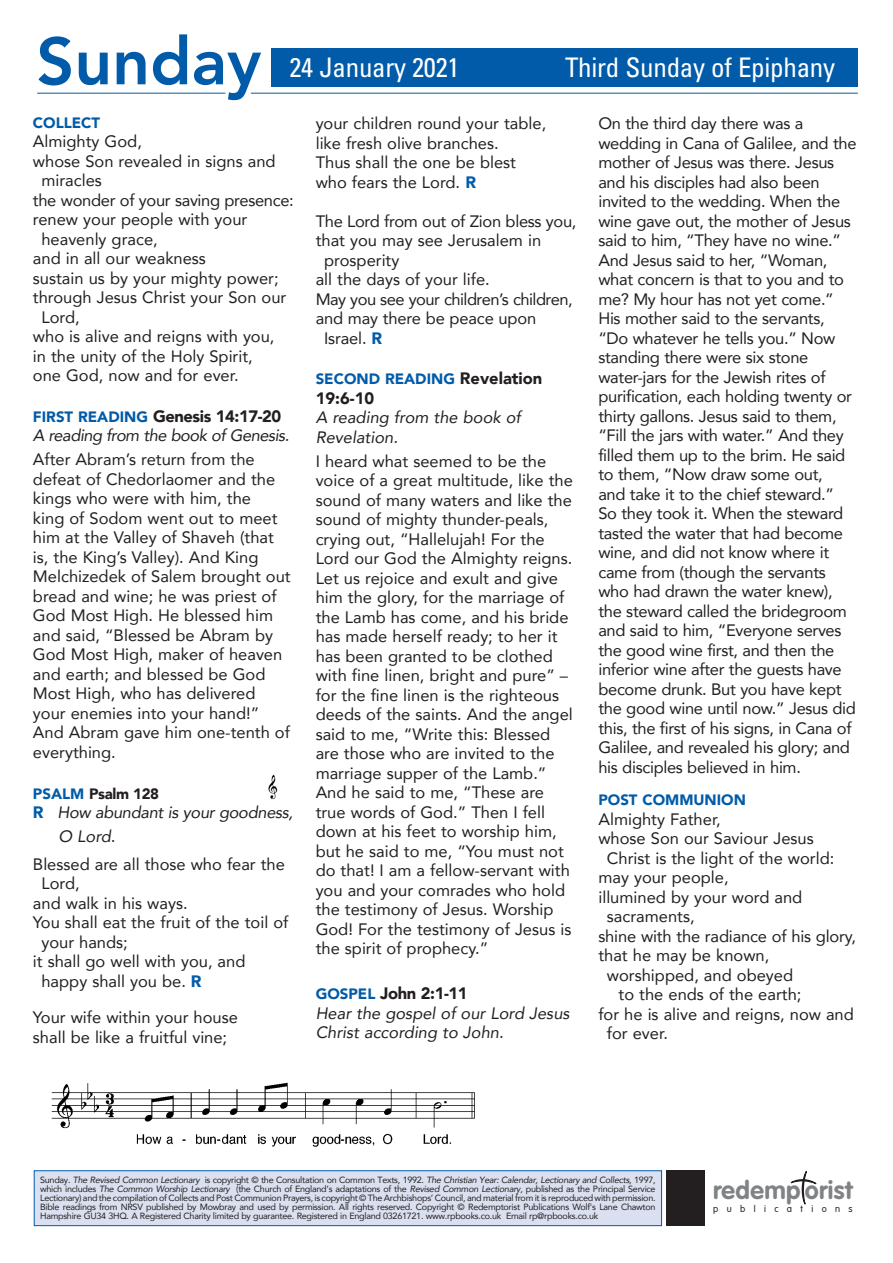
<style>
.page{position:relative;width:893px;height:1263px;background:#fff}
.page>*{position:absolute;margin:0;border:0;box-sizing:border-box;transform-origin:0 0}
.t1{font:800 66px "Avenir";color:#015ba9}
.Body_text{font:condensed 27px "Univers";letter-spacing:-.01em;color:#fff}
.t2{font:700 25.2px "VAG Rounded";letter-spacing:.015em;color:#808285}
.Body_text-2{font:16.5px/19.5px "Avenir";color:#231f20}
.Body_text-3{font:16.5px/19.5px "Avenir";letter-spacing:-.02em;color:#231f20}
.COLLECT_TEXT_AVENIR{font:16.5px/19.5px "Avenir";color:#231f20}
.Psalm_text{font:16.5px/19.5px "Avenir";color:#231f20}
._1st_reading_Italic{font:italic 16.5px/19.5px "Avenir";color:#231f20}
.HEADING_Blue{font:900 16.5px "Avenir";letter-spacing:-.025em;color:#231f20}
.Psalm_text-2{font:16.5px "Avenir";letter-spacing:-.03em;color:#231f20}
.COLLECT_TEXT_AVENIR-2{font:16.5px "Avenir";letter-spacing:-.02em;color:#231f20}
._1st_reading_Italic-2{font:italic 16.5px "Avenir";letter-spacing:-.03em;color:#231f20}
.Psalm_text-3{font:16.5px "Avenir";letter-spacing:-.02em;color:#231f20}
._1st_reading_Italic-3{font:italic 16.5px "Avenir";letter-spacing:-.02em;color:#231f20}
.HEADING_Blue-2{font:900 15px "Avenir";color:#015ba9}
.HEADING_Blue-3{font:900 15px "Avenir";letter-spacing:-.025em;color:#231f20}
.t3{font:300 9.3px "VAG Rounded";letter-spacing:.9em;color:#231f20}
.t4{font:9px/9px "Avenir";letter-spacing:-.03em;color:#231f20;text-align:justify}
.s1{font-size:15px;color:#015ba9}
.s2{color:#015ba9}
.s3{font-weight:900;font-style:normal;color:#015ba9}
.s4{font-weight:900;color:#015ba9}
.s5{font-size:16.5px;color:#231f20}
.s6{font-style:italic}
</style>
<div class="page">
<hr style="left:251px;top:93px;width:607px;height:1px;background:#015ba9">
<hr style="left:37px;top:93px;width:188px;height:1px;background:#015ba9">
<div style="left:34px;top:1171px;width:628px;height:54px;background:#dae0f0"></div>
<div style="left:34px;top:1170px;width:628px;height:56px;border:1px solid #015ba9"></div>
<svg style="left:790px;top:1171px;width:27px;height:34px"></svg>
<div style="left:667px;top:1170px;width:38px;height:56px;background:#231f20"></div>
<img style="left:51px;top:1082px;width:424px;height:65px">
<div style="left:271px;top:48px;width:587px;height:38px;background:#015ba9"></div>
<img style="left:268px;top:774px;width:10px;height:25px">
<h1 class="t1" style="left:36px;top:10px;width:226px">Sunday</h1>
<p class="Body_text" style="left:290px;top:50px;width:171px">24 January 2021</p>
<p class="Body_text" style="left:565px;top:50px;width:272px">Third Sunday of Epiphany</p>
<p class="HEADING_Blue-2" style="left:33px;top:110px;width:69px">COLLECT</p>
<p class="COLLECT_TEXT_AVENIR" style="left:33px;top:131px;width:110px">Almighty God,</p>
<p class="COLLECT_TEXT_AVENIR" style="left:41px;top:151px;width:236px;text-indent:-9px">whose Son revealed in signs and miracles</p>
<p class="COLLECT_TEXT_AVENIR-2" style="left:33px;top:187px;width:262px">the wonder of your saving presence:</p>
<p class="COLLECT_TEXT_AVENIR" style="left:41px;top:209px;width:207px;text-indent:-9px">renew your people with your heavenly grace,</p>
<p class="COLLECT_TEXT_AVENIR" style="left:33px;top:248px;width:175px">and in all our weakness</p>
<p class="COLLECT_TEXT_AVENIR" style="left:33px;top:268px;width:247px">sustain us by your mighty power;</p>
<p class="COLLECT_TEXT_AVENIR" style="left:41px;top:287px;width:246px;text-indent:-9px">through Jesus Christ your Son our<br>Lord,</p>
<p class="COLLECT_TEXT_AVENIR" style="left:33px;top:326px;width:243px">who is alive and reigns with you,</p>
<p class="COLLECT_TEXT_AVENIR" style="left:33px;top:346px;width:221px">in the unity of the Holy Spirit,</p>
<p class="COLLECT_TEXT_AVENIR" style="left:33px;top:365px;width:207px">one God, now and for ever.</p>
<p class="HEADING_Blue" style="left:33px;top:402px;width:250px"><span class="s1">FIRST READING</span> Genesis 14:17-20</p>
<p class="_1st_reading_Italic-2" style="left:33px;top:426px;width:258px">A reading from the book of Genesis.</p>
<p class="Body_text-2" style="left:33px;top:449px;width:259px">After Abram’s return from the defeat of Chedorlaomer and the kings who were with him, the<br>king of Sodom went out to meet him at the Valley of Shaveh (that is, the King’s Valley). And King<br>Melchizedek of Salem brought out bread and wine; he was priest of<br>God Most High. He blessed him and said, “Blessed be Abram by<br>God Most High, maker of heaven and earth; and blessed be God<br>Most High, who has delivered your enemies into your hand!”<br>And Abram gave him one-tenth of everything.</p>
<p class="HEADING_Blue-3" style="left:33px;top:780px;width:128px"><span class="s2">PSALM</span> Psalm 128</p>
<p class="_1st_reading_Italic-3" style="left:33px;top:802px;width:262px"><span class="s3">R</span> How abundant is your goodness,</p>
<p class="_1st_reading_Italic" style="left:58px;top:826px;width:59px">O Lord.</p>
<p class="Psalm_text" style="left:41px;top:854px;width:245px;text-indent:-9px">Blessed are all those who fear the<br>Lord,</p>
<p class="Psalm_text" style="left:33px;top:893px;width:156px">and walk in his ways.</p>
<p class="Psalm_text" style="left:41px;top:912px;width:248px;text-indent:-9px">You shall eat the fruit of the toil of your hands;</p>
<p class="Psalm_text" style="left:41px;top:951px;width:205px;text-indent:-9px">it shall go well with you, and happy shall you be. <span class="s4">R</span></p>
<p class="Psalm_text" style="left:33px;top:1007px;width:206px">Your wife within your house</p>
<p class="Psalm_text" style="left:33px;top:1027px;width:196px">shall be like a fruitful vine;</p>
<p class="Psalm_text" style="left:316px;top:113px;width:232px">your children round your table,</p>
<p class="Psalm_text" style="left:316px;top:133px;width:185px">like fresh olive branches.</p>
<p class="Psalm_text" style="left:316px;top:152px;width:202px">Thus shall the one be blest</p>
<p class="Psalm_text" style="left:316px;top:172px;width:162px">who fears the Lord. <span class="s4">R</span></p>
<p class="Psalm_text-3" style="left:316px;top:208px;width:262px">The Lord from out of Zion bless you,</p>
<p class="Psalm_text" style="left:324px;top:230px;width:219px;text-indent:-9px">that you may see Jerusalem in prosperity</p>
<p class="Psalm_text" style="left:316px;top:269px;width:176px">all the days of your life.</p>
<p class="Psalm_text-2" style="left:316px;top:286px;width:258px">May you see your children’s children,</p>
<p class="Psalm_text" style="left:324px;top:308px;width:214px;text-indent:-9px">and may there be peace upon<br>Israel. <span class="s4">R</span></p>
<p class="HEADING_Blue-2" style="left:316px;top:366px;width:228px">SECOND READING <span class="s5">Revelation</span></p>
<p class="HEADING_Blue" style="left:316px;top:384px;width:60px">19:6-10</p>
<p class="_1st_reading_Italic" style="left:316px;top:408px;width:207px">A reading from the book of<br>Revelation.</p>
<p class="Body_text-2" style="left:316px;top:451px;width:259px">I heard what seemed to be the voice of a great multitude, like the sound of many waters and like the sound of mighty thunder-peals, crying out, “Hallelujah! For the<br>Lord our God the Almighty reigns.<br>Let us rejoice and exult and give him the glory, for the marriage of the Lamb has come, and his bride has made herself ready; to her it has been granted to be clothed with fine linen, bright and pure” – for the fine linen is the righteous deeds of the saints. And the angel said to me, “Write this: Blessed are those who are invited to the marriage supper of the Lamb.”<br>And he said to me, “These are true words of God.” Then I fell down at his feet to worship him, but he said to me, “You must not do that! I am a fellow-servant with you and your comrades who hold the testimony of Jesus. Worship<br>God! For the testimony of Jesus is the spirit of prophecy.”</p>
<p class="HEADING_Blue" style="left:316px;top:979px;width:153px"><span class="s1">GOSPEL</span> John 2:1-11</p>
<p class="_1st_reading_Italic" style="left:316px;top:1003px;width:255px">Hear the gospel of our Lord Jesus<br>Christ according to John.</p>
<p class="Body_text-3" style="left:598px;top:113px;width:260px">On the third day there was a wedding in Cana of Galilee, and the mother of Jesus was there. Jesus and his disciples had also been invited to the wedding. When the wine gave out, the mother of Jesus said to him, “They have no wine.”<br>And Jesus said to her, “Woman, what concern is that to you and to me? My hour has not yet come.”<br>His mother said to the servants, “Do whatever he tells you.” Now standing there were six stone water-jars for the Jewish rites of purification, each holding twenty or thirty gallons. Jesus said to them, “Fill the jars with water.” And they filled them up to the brim. He said to them, “Now draw some out,<br>and take it to the chief steward.”<br>So they took it. When the steward tasted the water that had become wine, and did not know where it came from (though the servants who had drawn the water knew), the steward called the bridegroom and said to him, “Everyone serves the good wine first, and then the inferior wine after the guests have become drunk. But you have kept the good wine until now.” Jesus did this, the first of his signs, in Cana of<br>Galilee, and revealed his glory; and his disciples believed in him.</p>
<p class="HEADING_Blue-2" style="left:598px;top:787px;width:149px">POST COMMUNION</p>
<p class="COLLECT_TEXT_AVENIR" style="left:598px;top:808px;width:124px">Almighty Father,</p>
<p class="COLLECT_TEXT_AVENIR" style="left:607px;top:828px;width:229px;text-indent:-9px">whose Son our Saviour Jesus<br>Christ is the light of the world:</p>
<p class="COLLECT_TEXT_AVENIR" style="left:598px;top:867px;width:132px">may your people,</p>
<p class="COLLECT_TEXT_AVENIR" style="left:607px;top:886px;width:197px;text-indent:-9px">illumined by your word and sacraments,</p>
<p class="COLLECT_TEXT_AVENIR" style="left:598px;top:925px;width:259px">shine with the radiance of his glory,</p>
<p class="COLLECT_TEXT_AVENIR" style="left:607px;top:945px;width:188px;text-indent:-9px">that he may be known, worshipped, and obeyed</p>
<p class="COLLECT_TEXT_AVENIR" style="left:619px;top:984px;width:184px">to the ends of the earth;</p>
<p class="COLLECT_TEXT_AVENIR" style="left:607px;top:1003px;width:248px;text-indent:-9px">for he is alive and reigns, now and for ever.</p>
<p class="t4" style="left:40px;top:1175px;width:617px">Sunday. <span class="s6">The Revised Common Lectionary</span> is copyright © the Consultation on Common Texts, 1992. <span class="s6">The Christian Year: Calendar, Lectionary and Collects,</span> 1997, which includes <span class="s6">The Common Worship Lectionary</span> (the Church of England’s adaptations of the <span class="s6">Revised Common Lectionary,</span> published as the Principal Service Lectionary) and the compilation of Collects and Post Communion Prayers, is copyright © The Archbishops’ Council, and material from it is reproduced with permission.<br>Bible readings from NRSV published by Mowbray and used by permission. All rights reserved. Copyright © Redemptorist Publications Wolf's Lane Chawton Hampshire GU34 3HQ. A Registered Charity limited by guarantee. Registered in England 03261721. www.rpbooks.co.uk Email rp@rpbooks.co.uk</p>
<h3 class="t2" style="left:713px;top:1175px;width:141px">redemp orist</h3>
<p class="t3" style="left:713px;top:1203px;width:141px">publications</p>
</div>
